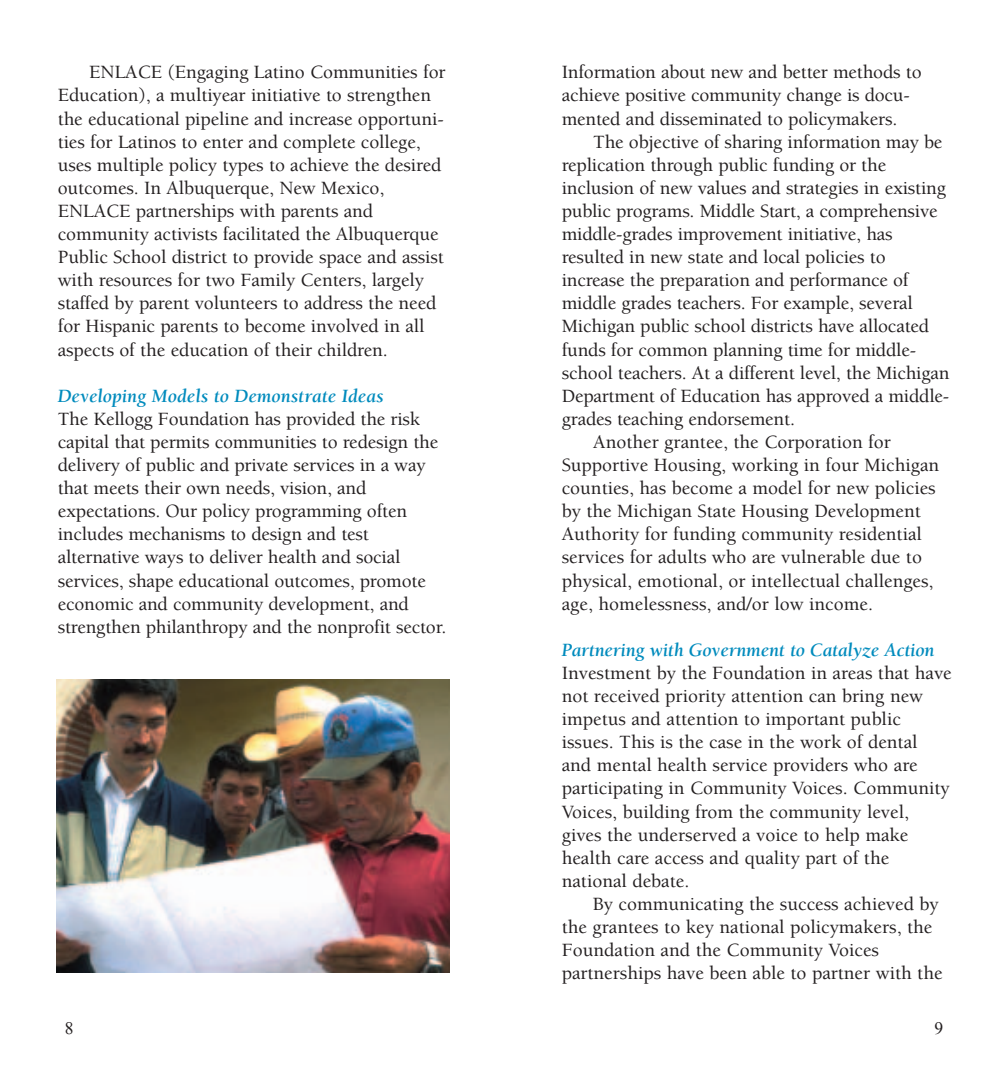
<style>
.page{position:relative;width:1008px;height:1071px;background:#fff}
.page>*{position:absolute;margin:0;border:0;box-sizing:border-box;transform-origin:0 0}
.t1{font:500 19.25px/23.1px "Berkeley";letter-spacing:-.005em;color:#231f20}
.t2{font:italic 700 19.25px "Berkeley";letter-spacing:-.01em;color:#008bbd}
.t3{font:17.5px "Times New Roman";color:#231f20}
</style>
<div class="page">
<img style="left:56px;top:680px;width:394px;height:293px">
<p class="t1" style="left:58px;top:62px;width:389px;text-indent:32px">ENLACE (Engaging Latino Communities for Education), a multiyear initiative to strengthen the educational pipeline and increase opportuni&shy;ties for Latinos to enter and complete college, uses multiple policy types to achieve the desired outcomes. In Albuquerque, New Mexico, ENLACE partnerships with parents and community activists facilitated the Albuquerque Public School district to provide space and assist with resources for two Family Centers, largely staffed by parent volunteers to address the need for Hispanic parents to become involved in all aspects of the education of their children.</p>
<p class="t2" style="left:58px;top:388px;width:327px">Developing Models to Demonstrate Ideas</p>
<p class="t1" style="left:58px;top:409px;width:390px">The Kellogg Foundation has provided the risk capital that permits communities to redesign the delivery of public and private services in a way that meets their own needs, vision, and expectations. Our policy programming often includes mechanisms to design and test alternative ways to deliver health and social services, shape educational outcomes, promote economic and community development, and strengthen philanthropy and the nonprofit sector.</p>
<p class="t1" style="left:562px;top:62px;width:361px">Information about new and better methods to achieve positive community change is docu&shy;mented and disseminated to policymakers.</p>
<p class="t1" style="left:593px;top:132px;width:351px">The objective of sharing information may be</p>
<p class="t1" style="left:562px;top:155px;width:326px">replication through public funding or the</p>
<p class="t1" style="left:562px;top:178px;width:386px">inclusion of new values and strategies in existing</p>
<p class="t1" style="left:562px;top:201px;width:377px">public programs. Middle Start, a comprehensive</p>
<p class="t1" style="left:562px;top:224px;width:332px">middle-grades improvement initiative, has</p>
<p class="t1" style="left:562px;top:247px;width:325px">resulted in new state and local policies to</p>
<p class="t1" style="left:562px;top:270px;width:348px">increase the preparation and performance of</p>
<p class="t1" style="left:562px;top:293px;width:353px">middle grades teachers. For example, several</p>
<p class="t1" style="left:562px;top:317px;width:369px">Michigan public school districts have allocated</p>
<p class="t1" style="left:562px;top:340px;width:356px">funds for common planning time for middle-</p>
<p class="t1" style="left:562px;top:363px;width:389px">school teachers. At a different level, the Michigan</p>
<p class="t1" style="left:562px;top:386px;width:389px">Department of Education has approved a middle-</p>
<p class="t1" style="left:562px;top:409px;width:235px">grades teaching endorsement.</p>
<p class="t1" style="left:593px;top:432px;width:299px">Another grantee, the Corporation for</p>
<p class="t1" style="left:562px;top:455px;width:379px">Supportive Housing, working in four Michigan</p>
<p class="t1" style="left:562px;top:478px;width:376px">counties, has become a model for new policies</p>
<p class="t1" style="left:562px;top:501px;width:361px">by the Michigan State Housing Development</p>
<p class="t1" style="left:562px;top:524px;width:362px">Authority for funding community residential</p>
<p class="t1" style="left:562px;top:548px;width:362px">services for adults who are vulnerable due to</p>
<p class="t1" style="left:562px;top:571px;width:373px">physical, emotional, or intellectual challenges,</p>
<p class="t1" style="left:562px;top:594px;width:313px">age, homelessness, and/or low income.</p>
<p class="t2" style="left:562px;top:642px;width:374px">Partnering with Government to Catalyze Action</p>
<p class="t1" style="left:562px;top:663px;width:392px">Investment by the Foundation in areas that have not received priority attention can bring new impetus and attention to important public issues. This is the case in the work of dental and mental health service providers who are participating in Community Voices. Community Voices, building from the community level, gives the underserved a voice to help make health care access and quality part of the national debate.</p>
<p class="t1" style="left:562px;top:894px;width:382px;text-indent:32px">By communicating the success achieved by the grantees to key national policymakers, the Foundation and the Community Voices partnerships have been able to partner with the</p>
<p class="t3" style="left:65px;top:1018px;width:10px">8</p>
<p class="t3" style="left:934px;top:1018px;width:10px">9</p>
</div>
